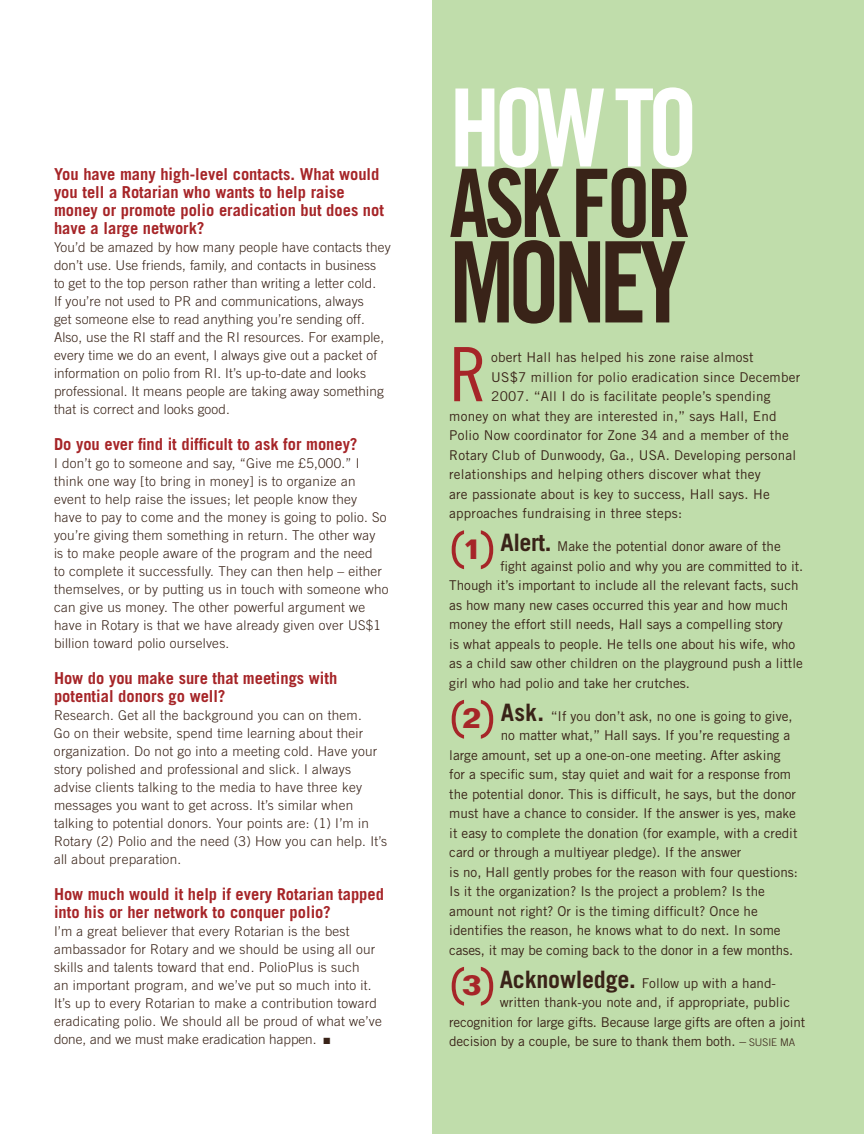
<style>
.page{position:relative;width:864px;height:1134px;background:#fff}
.page>*{position:absolute;margin:0;border:0;box-sizing:border-box;transform-origin:0 0}
.t1{font:112.5px "Trade Gothic LT Std Bd Cn 20";letter-spacing:-.07em;color:#392318;scale:.95 1}
.t2{font:108px "Trade Gothic LT Std Bd Cn 20";color:#fff;scale:.95 1}
.t3{font:94.5px "Trade Gothic LT Std Bd Cn 20";letter-spacing:-.05em;color:#392318;scale:.95 1}
.t4{font:75px "Trade Gothic LT Std Cn 18";color:#a62528}
.t5{font:300 54.45px "Folio Std";color:#a62528}
.t6{font:700 16.5px/18px "Trade Gothic LT Std";color:#a62528}
.t7{font:300 13.5px/18px "Trade Gothic LT Std";letter-spacing:.02em;color:#392318}
.t8{font:13.5px "Trade Gothic LT Std";color:#392318}
.s1{font-weight:700;font-size:24px}
.s2{font-weight:300}
.s3{font-weight:300;font-size:10.5px}
</style>
<div class="page">
<div style="left:432px;top:0;width:432px;height:1134px;background:#c0ddab"></div>
<p class="t6" style="left:54px;top:165px;width:332px">you have many high-level contacts. What would you tell a rotarian who wants to help raise money or promote polio eradication but does not have a large network?</p>
<p class="t7" style="left:54px;top:238px;width:338px">you’d be amazed by how many people have contacts they don’t use. Use friends, family, and contacts in business<br>to get to the top person rather than writing a letter cold.<br>if you’re not used to pr and communications, always<br>get someone else to read anything you’re sending off. also, use the ri staff and the ri resources. For example, every time we do an event, i always give out a packet of information on polio from ri. it’s up-to-date and looks professional. it means people are taking away something that is correct and looks good.</p>
<p class="t6" style="left:54px;top:435px;width:305px">Do you ever find it difficult to ask for money?</p>
<p class="t7" style="left:54px;top:454px;width:336px">i don’t go to someone and say, “give me £5,000.” i think one way [to bring in money] is to organize an event to help raise the issues; let people know they<br>have to pay to come and the money is going to polio. so you’re giving them something in return. the other way<br>is to make people aware of the program and the need<br>to complete it successfully. they can then help – either themselves, or by putting us in touch with someone who can give us money. the other powerful argument we have in rotary is that we have already given over Us$1 billion toward polio ourselves.</p>
<p class="t6" style="left:54px;top:669px;width:285px">How do you make sure that meetings with potential donors go well?</p>
<p class="t7" style="left:54px;top:706px;width:335px">research. get all the background you can on them.<br>go on their website, spend time learning about their organization. do not go into a meeting cold. have your story polished and professional and slick. i always advise clients talking to the media to have three key messages you want to get across. it’s similar when talking to potential donors. your points are: (1) i’m in rotary (2) polio and the need (3) how you can help. it’s all about preparation.</p>
<p class="t6" style="left:54px;top:885px;width:332px">How much would it help if every rotarian tapped into his or her network to conquer polio?</p>
<p class="t7" style="left:54px;top:922px;width:329px">i’m a great believer that every rotarian is the best ambassador for rotary and we should be using all our skills and talents toward that end. polioplus is such<br>an important program, and we’ve put so much into it. it’s up to every rotarian to make a contribution toward eradicating polio. We should all be proud of what we’ve done, and we must make eradication happen. ■</p>
<h2 class="t2" style="left:449px;top:62px;width:264px">HOW TO</h2>
<h3 class="t3" style="left:449px;top:146px;width:256px">ASK FOR</h3>
<h1 class="t1" style="left:449px;top:214px;width:251px">MONEY</h1>
<h3 class="t4" style="left:449px;top:330px;width:39px">R</h3>
<p class="t8" style="left:491px;top:349px;width:264px">obert Hall has helped his zone raise almost</p>
<p class="t8" style="left:491px;top:369px;width:310px">Us$7 million for polio eradication since December</p>
<p class="t8" style="left:491px;top:388px;width:281px">2007. “all I do is facilitate people’s spending</p>
<p class="t8" style="left:449px;top:408px;width:329px">money on what they are interested in,” says Hall, end</p>
<p class="t8" style="left:449px;top:427px;width:341px">Polio Now coordinator for Zone 34 and a member of the</p>
<p class="t8" style="left:449px;top:447px;width:348px">rotary club of Dunwoody, Ga., Usa. Developing personal</p>
<p class="t8" style="left:449px;top:466px;width:313px">relationships and helping others discover what they</p>
<p class="t8" style="left:449px;top:486px;width:322px">are passionate about is key to success, Hall says. He</p>
<p class="t8" style="left:449px;top:505px;width:234px">approaches fundraising in three steps:</p>
<h3 class="t5" style="left:449px;top:518px;width:48px">(<sup>1</sup>)</h3>
<p class="t8" style="left:501px;top:538px;width:282px"><span class="s1">alert.</span> Make the potential donor aware of the</p>
<p class="t8" style="left:501px;top:558px;width:304px">fight against polio and why you are committed to it.</p>
<p class="t8" style="left:449px;top:577px;width:351px">though it’s important to include all the relevant facts, such</p>
<p class="t8" style="left:449px;top:597px;width:340px">as how many new cases occurred this year and how much</p>
<p class="t8" style="left:449px;top:616px;width:335px">money the effort still needs, Hall says a compelling story</p>
<p class="t8" style="left:449px;top:636px;width:348px">is what appeals to people. He tells one about his wife, who</p>
<p class="t8" style="left:449px;top:655px;width:355px">as a child saw other children on the playground push a little</p>
<p class="t8" style="left:449px;top:675px;width:242px">girl who had polio and take her crutches.</p>
<h3 class="t5" style="left:449px;top:687px;width:48px">(<sup>2</sup>)</h3>
<p class="t8" style="left:501px;top:708px;width:293px"><span class="s1">ask.</span> “If you don’t ask, no one is going to give,</p>
<p class="t8" style="left:501px;top:727px;width:291px">no matter what,” Hall says. If you’re requesting a</p>
<p class="t8" style="left:449px;top:747px;width:333px">large amount, set up a one-on-one meeting. after asking</p>
<p class="t8" style="left:449px;top:766px;width:343px">for a specific sum, stay quiet and wait for a response from</p>
<p class="t8" style="left:449px;top:786px;width:348px">the potential donor. this is difficult, he says, but the donor</p>
<p class="t8" style="left:449px;top:805px;width:348px">must have a chance to consider. If the answer is yes, make</p>
<p class="t8" style="left:449px;top:825px;width:350px">it easy to complete the donation (for example, with a credit</p>
<p class="t8" style="left:449px;top:844px;width:294px">card or through a multiyear pledge). If the answer</p>
<p class="t8" style="left:449px;top:864px;width:350px">is no, Hall gently probes for the reason with four questions:</p>
<p class="t8" style="left:449px;top:883px;width:317px">Is it the organization? Is the project a problem? Is the</p>
<p class="t8" style="left:449px;top:903px;width:310px">amount not right? or is the timing difficult? once he</p>
<p class="t8" style="left:449px;top:922px;width:333px">identifies the reason, he knows what to do next. In some</p>
<p class="t8" style="left:449px;top:942px;width:345px">cases, it may be coming back to the donor in a few months.</p>
<h3 class="t5" style="left:449px;top:954px;width:48px">(<sup>3</sup>)</h3>
<p class="t8" style="left:500px;top:975px;width:278px"><span class="s1">acknowledge.</span> follow up with a hand-</p>
<p class="t8" style="left:500px;top:994px;width:292px">written thank-you note and, if appropriate, public</p>
<p class="t8" style="left:449px;top:1014px;width:357px">recognition for large gifts. because large gifts are often a joint</p>
<p class="t8" style="left:449px;top:1033px;width:347px">decision by a couple, be sure to thank them both. <span class="s2">–</span> <span class="s3">sUsie Ma</span></p>
</div>
